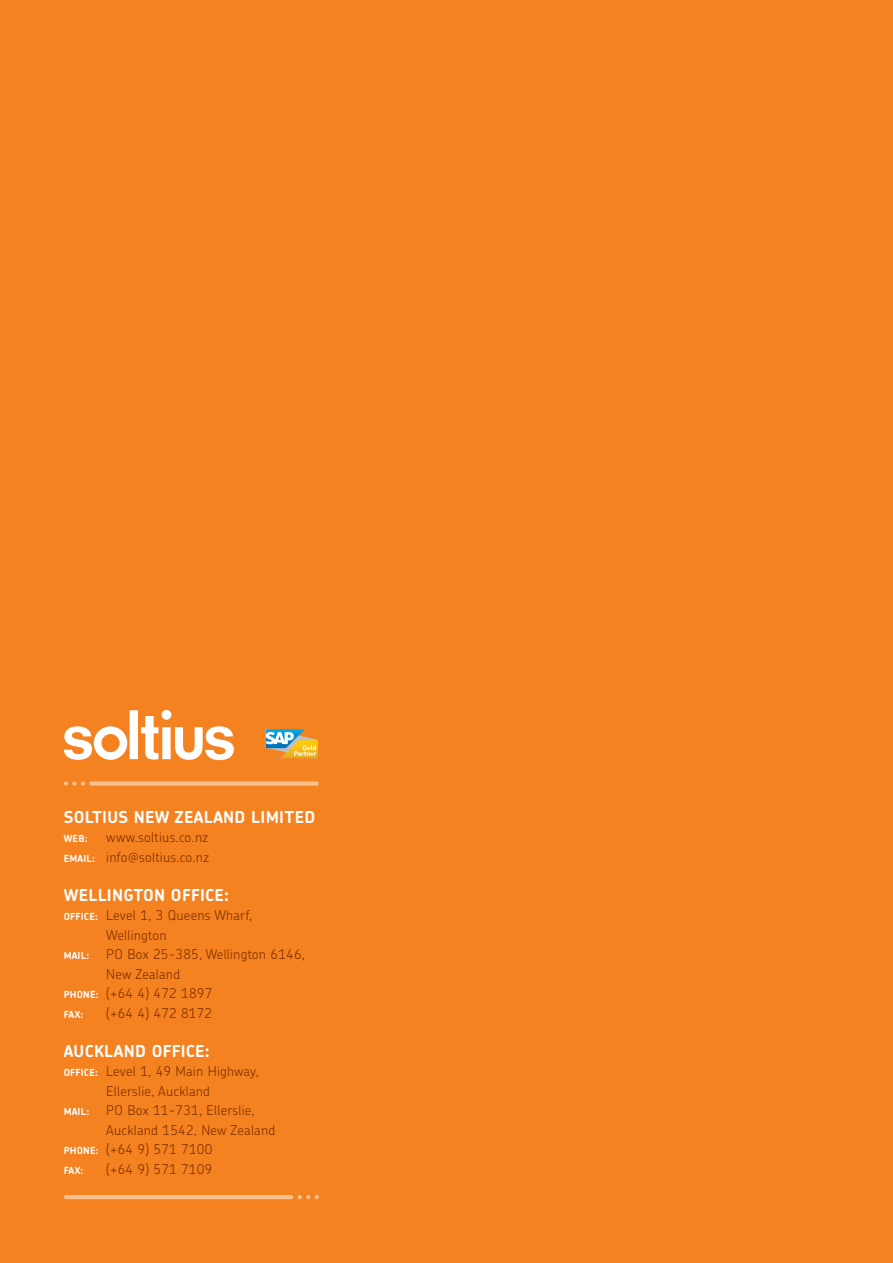
<style>
.page{position:relative;width:893px;height:1263px;background:#f58220}
.page>*{position:absolute;margin:0;border:0;box-sizing:border-box;transform-origin:0 0}
.t1{font:700 16.5px "Chevin Std";letter-spacing:.02em;color:#fff}
.t2{font:300 13.5px/19.5px "Chevin Std";letter-spacing:.02em;color:#843300;text-align:right}
.t3{font:700 9.75px "Chevin Std";letter-spacing:.02em;color:#fff}
.s1{font-weight:700;font-size:9.75px;color:#fff}
</style>
<div class="page">
<div style="left:89px;top:781px;width:230px;height:5px;background:#f9c08f;border-radius:2px"></div>
<svg style="left:64px;top:781px;width:21px;height:5px"></svg>
<hr style="left:64px;top:1195px;width:229px;height:4px;background:#f9c08f;border-radius:2px">
<svg style="left:298px;top:1195px;width:21px;height:4px"></svg>
<svg style="left:64px;top:710px;width:170px;height:50px"></svg>
<img style="left:317px;top:740px;width:1px;height:18px">
<svg style="left:265px;top:728px;width:52px;height:31px"></svg>
<p class="t1" style="left:64px;top:806px;width:253px">SOLTIUS NEW ZEALAND LIMITED</p>
<p class="t3" style="left:64px;top:832px;width:25px">WEB:</p>
<p class="t2" style="left:64px;top:827px;width:147px">www.soltius.co.nz<br><span class="s1">EMAIL:</span> info@soltius.co.nz</p>
<p class="t1" style="left:64px;top:884px;width:167px">WELLINGTON OFFICE:</p>
<p class="t2" style="left:106px;top:905px;width:148px;text-align:left;text-indent:-43px"><span class="s1">OFFICE:</span> Level 1, 3 Queens Wharf,<br>Wellington</p>
<p class="t3" style="left:64px;top:949px;width:27px">MAIL:</p>
<p class="t2" style="left:106px;top:944px;width:200px">PO Box 25-385, Wellington 6146,</p>
<p class="t2" style="left:106px;top:963px;width:75px">New Zealand</p>
<p class="t2" style="left:64px;top:983px;width:150px"><span class="s1">PHONE:</span> (+64 4) 472 1897</p>
<p class="t3" style="left:64px;top:1008px;width:21px">FAX:</p>
<p class="t2" style="left:106px;top:1002px;width:107px">(+64 4) 472 8172</p>
<p class="t1" style="left:64px;top:1040px;width:148px">AUCKLAND OFFICE:</p>
<p class="t2" style="left:64px;top:1061px;width:197px;text-align:center"><span class="s1">OFFICE:</span> Level 1, 49 Main Highway,<br>Ellerslie, Auckland</p>
<p class="t3" style="left:64px;top:1105px;width:27px">MAIL:</p>
<p class="t2" style="left:106px;top:1100px;width:150px">PO Box 11-731, Ellerslie,</p>
<p class="t2" style="left:106px;top:1119px;width:171px">Auckland 1542, New Zealand</p>
<p class="t2" style="left:64px;top:1139px;width:150px"><span class="s1">PHONE:</span> (+64 9) 571 7100</p>
<p class="t3" style="left:64px;top:1164px;width:21px">FAX:</p>
<p class="t2" style="left:106px;top:1158px;width:107px">(+64 9) 571 7109</p>
</div>
